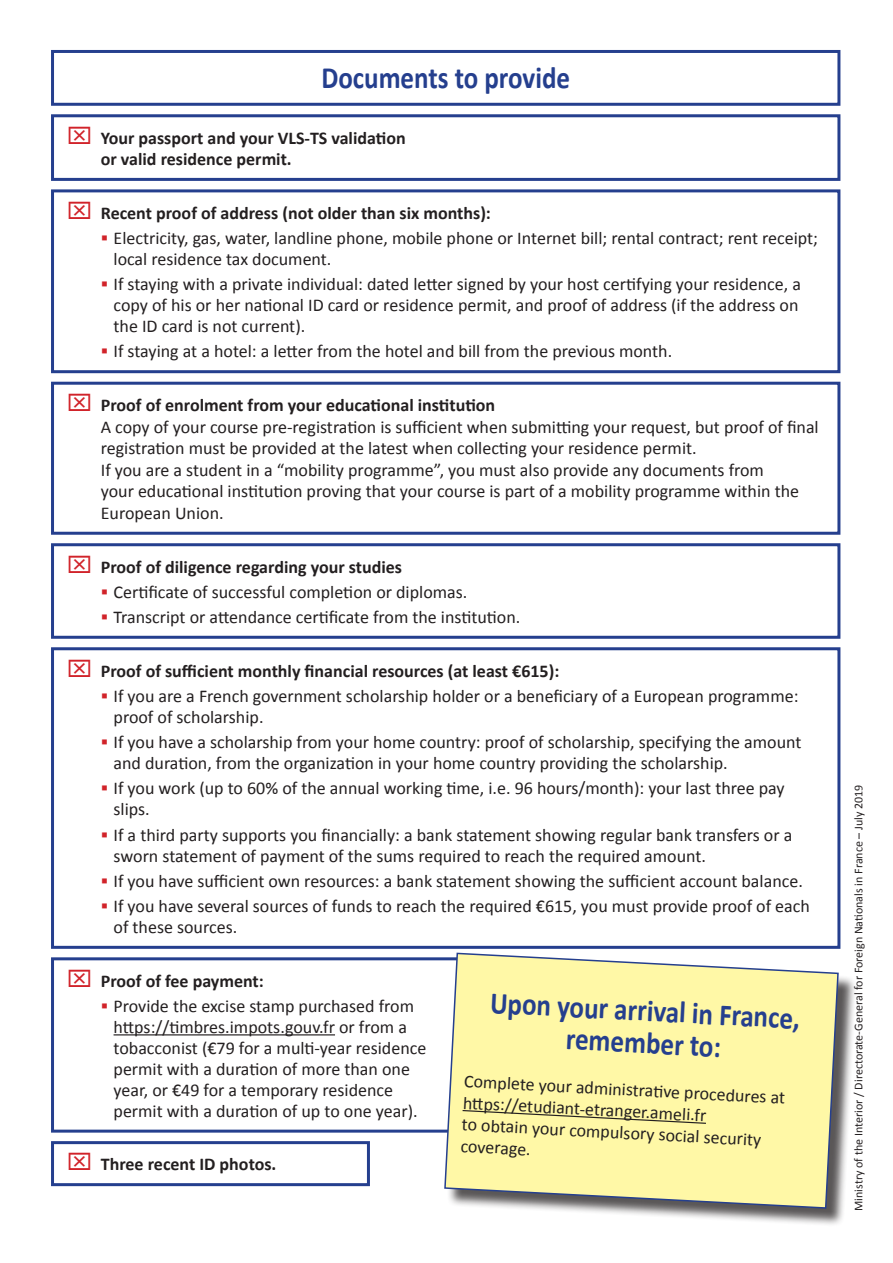
<style>
.page{position:relative;width:893px;height:1263px;background:#fff}
.page>*{position:absolute;margin:0;border:0;box-sizing:border-box;transform-origin:0 0}
.titre{font:700 31.05px/32.4px "Calibri";color:#253f8e;text-align:center;scale:.87 1}
.t1{font:18px/21px "Calibri";color:#231f20}
.t2{font:700 18px/21.6px "Calibri";color:#231f20}
.t3{font:12px "Calibri";color:#231f20}
</style>
<div class="page">
<div style="left:51px;top:114px;width:789px;height:67px;border:3px solid #253f8e"></div>
<div style="left:51px;top:189px;width:789px;height:184px;border:3px solid #253f8e"></div>
<div style="left:51px;top:382px;width:789px;height:153px;border:3px solid #253f8e"></div>
<div style="left:51px;top:543px;width:789px;height:96px;border:3px solid #253f8e"></div>
<div style="left:51px;top:647px;width:789px;height:302px;border:3px solid #253f8e"></div>
<hr style="left:114px;top:1034px;width:221px;height:1px;background:#231f20">
<div style="left:51px;top:957px;width:422px;height:175px;border:3px solid #253f8e"></div>
<div style="left:51px;top:1141px;width:319px;height:45px;border:3px solid #253f8e"></div>
<div style="left:447px;top:955px;width:410px;height:272px;background:#231f20;opacity:.75"></div>
<svg style="left:443px;top:952px;width:396px;height:257px;background:#f3eea8"></svg>
<div style="left:51px;top:50px;width:789px;height:56px;border:3px solid #253f8e"></div>
<p class="titre" style="left:321px;top:61px;width:287px">Documents to provide</p>
<p class="t2" style="left:101px;top:127px;width:306px">Your passport and your VLS-TS validation or valid residence permit.</p>
<p class="t2" style="left:101px;top:202px;width:392px">Recent proof of address (not older than six months):</p>
<p class="t1" style="left:114px;top:227px;width:706px">Electricity, gas, water, landline phone, mobile phone or Internet bill; rental contract; rent receipt; local residence tax document.</p>
<p class="t1" style="left:114px;top:274px;width:689px">If staying with a private individual: dated letter signed by your host certifying your residence, a copy of his or her national ID card or residence permit, and proof of address (if the address on the ID card is not current).</p>
<p class="t1" style="left:114px;top:341px;width:560px">If staying at a hotel: a letter from the hotel and bill from the previous month.</p>
<p class="t2" style="left:101px;top:394px;width:396px">Proof of enrolment from your educational institution</p>
<p class="t1" style="left:101px;top:416px;width:719px;line-height:21.6px">A copy of your course pre-registration is sufficient when submitting your request, but proof of final registration must be provided at the latest when collecting your residence permit.</p>
<p class="t1" style="left:101px;top:459px;width:700px;line-height:21.6px">If you are a student in a “mobility programme”, you must also provide any documents from your educational institution proving that your course is part of a mobility programme within the<br>European Union.</p>
<p class="t2" style="left:101px;top:556px;width:303px">Proof of diligence regarding your studies</p>
<p class="t1" style="left:114px;top:581px;width:355px">Certificate of successful completion or diplomas.</p>
<p class="t1" style="left:114px;top:607px;width:408px">Transcript or attendance certificate from the institution.</p>
<p class="t2" style="left:101px;top:660px;width:460px">Proof of sufficient monthly financial resources (at least €615):</p>
<p class="t1" style="left:114px;top:685px;width:686px">If you are a French government scholarship holder or a beneficiary of a European programme: proof of scholarship.</p>
<p class="t1" style="left:114px;top:732px;width:689px">If you have a scholarship from your home country: proof of scholarship, specifying the amount and duration, from the organization in your home country providing the scholarship.</p>
<p class="t1" style="left:114px;top:778px;width:673px">If you work (up to 60% of the annual working time, i.e. 96 hours/month): your last three pay slips.</p>
<p class="t1" style="left:114px;top:824px;width:680px">If a third party supports you financially: a bank statement showing regular bank transfers or a sworn statement of payment of the sums required to reach the required amount.</p>
<p class="t1" style="left:114px;top:870px;width:691px">If you have sufficient own resources: a bank statement showing the sufficient account balance.</p>
<p class="t1" style="left:114px;top:896px;width:698px">If you have several sources of funds to reach the required €615, you must provide proof of each of these sources.</p>
<p class="t2" style="left:101px;top:970px;width:165px">Proof of fee payment:</p>
<p class="t1" style="left:114px;top:995px;width:314px">Provide the excise stamp purchased from https://timbres.impots.gouv.fr or from a tobacconist (€79 for a multi-year residence permit with a duration of more than one year, or €49 for a temporary residence permit with a duration of up to one year).</p>
<p class="t2" style="left:101px;top:1153px;width:177px">Three recent ID photos.</p>
<p class="titre" style="left:491px;top:986px;width:358px;rotate:3deg">Upon your arrival in France, remember to:</p>
<p class="t1" style="left:465px;top:1070px;width:323px;line-height:21.6px;rotate:3deg">Complete your administrati ve procedures at htt ps://etudiant-etranger.ameli.fr<br>to obtain your compulsory social security coverage.</p>
<p class="t3" style="left:851px;top:1211px;width:428px;rotate:-90deg">Ministry of the Interior / Directorate-General for Foreign Nationals in France – July 2019</p>
</div>
